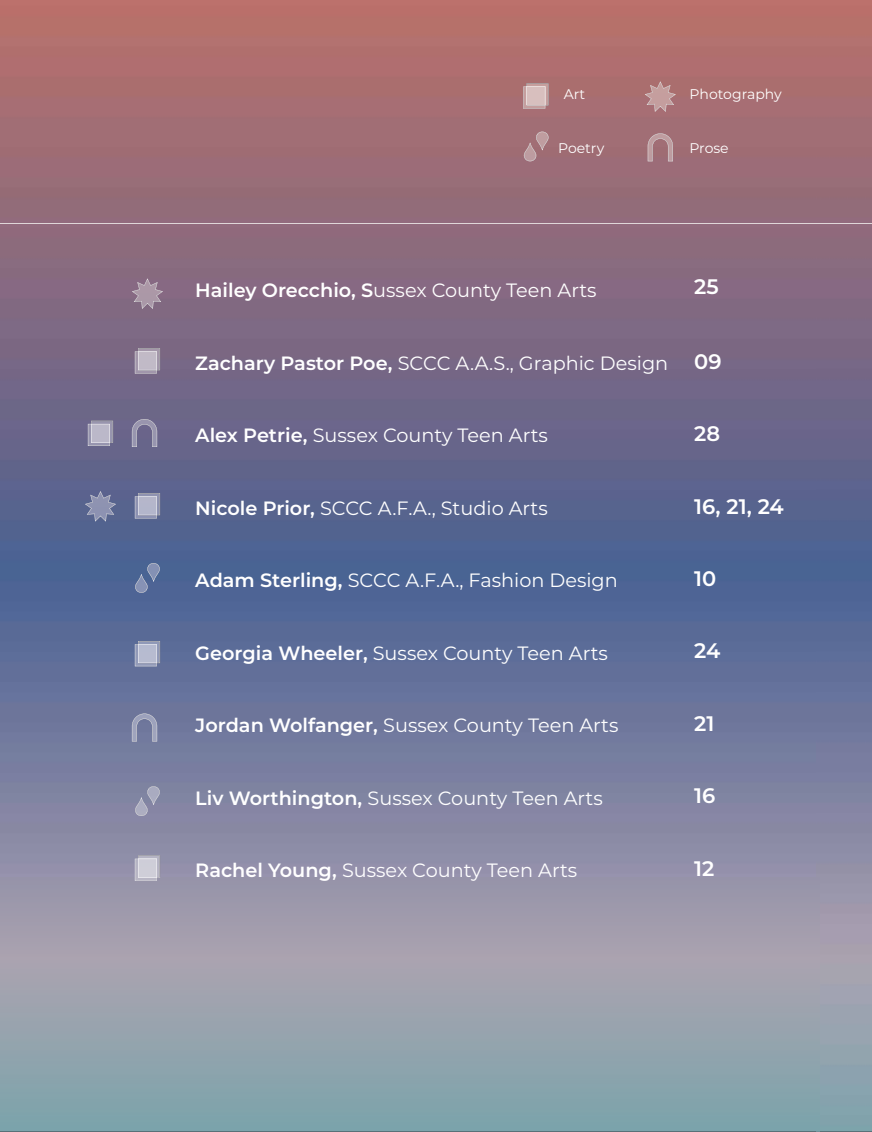
<style>
.page{position:relative;width:872px;height:1132px;background:#fff}
.page>*{position:absolute;margin:0;border:0;box-sizing:border-box;transform-origin:0 0}
.t1{font:600 21px "Montserrat";color:#fff}
.t2{font:19.25px "Montserrat";color:#fff}
.t3{font:14px "Montserrat";color:#fff}
.s1{font-weight:600}
</style>
<div class="page">
<img style="left:0;top:0;width:817px;height:878px">
<img style="left:817px;top:0;width:55px;height:1131px">
<img style="left:0;top:223px;width:872px;height:1px">
<svg style="left:645px;top:81px;width:31px;height:31px"></svg>
<svg style="left:648px;top:133px;width:25px;height:28px"></svg>
<svg style="left:132px;top:419px;width:25px;height:28px"></svg>
<svg style="left:132px;top:713px;width:25px;height:28px"></svg>
<svg style="left:524px;top:132px;width:24px;height:29px"></svg>
<svg style="left:523px;top:83px;width:25px;height:26px"></svg>
<svg style="left:132px;top:278px;width:31px;height:31px"></svg>
<svg style="left:85px;top:491px;width:31px;height:31px"></svg>
<svg style="left:135px;top:563px;width:25px;height:30px"></svg>
<svg style="left:135px;top:786px;width:25px;height:30px"></svg>
<svg style="left:135px;top:348px;width:25px;height:25px"></svg>
<svg style="left:135px;top:493px;width:25px;height:25px"></svg>
<svg style="left:88px;top:421px;width:25px;height:25px"></svg>
<svg style="left:135px;top:641px;width:25px;height:25px"></svg>
<svg style="left:135px;top:855px;width:25px;height:26px"></svg>
<p class="t3" style="left:564px;top:88px;width:23px">Art</p>
<p class="t3" style="left:689px;top:88px;width:94px">Photography</p>
<p class="t3" style="left:558px;top:142px;width:48px">Poetry</p>
<p class="t3" style="left:689px;top:142px;width:41px">Prose</p>
<p class="t2" style="left:195px;top:282px;width:403px"><span class="s1">Hailey Orecchio, S</span>ussex County Teen Arts</p>
<p class="t1" style="left:694px;top:277px;width:26px">25</p>
<p class="t2" style="left:195px;top:355px;width:474px"><span class="s1">Zachary Pastor Poe,</span> SCCC A.A.S., Graphic Design</p>
<p class="t1" style="left:694px;top:352px;width:29px">09</p>
<p class="t2" style="left:195px;top:427px;width:354px"><span class="s1">Alex Petrie,</span> Sussex County Teen Arts</p>
<p class="t1" style="left:694px;top:425px;width:27px">28</p>
<p class="t2" style="left:195px;top:500px;width:354px"><span class="s1">Nicole Prior,</span> SCCC A.F.A., Studio Arts</p>
<p class="t1" style="left:694px;top:497px;width:91px">16, 21, 24</p>
<p class="t2" style="left:195px;top:572px;width:424px"><span class="s1">Adam Sterling,</span> SCCC A.F.A., Fashion Design</p>
<p class="t1" style="left:694px;top:570px;width:24px">10</p>
<p class="t2" style="left:195px;top:645px;width:414px"><span class="s1">Georgia Wheeler,</span> Sussex County Teen Arts</p>
<p class="t1" style="left:694px;top:642px;width:28px">24</p>
<p class="t2" style="left:195px;top:717px;width:425px"><span class="s1">Jordan Wolfanger,</span> Sussex County Teen Arts</p>
<p class="t1" style="left:694px;top:715px;width:22px">21</p>
<p class="t2" style="left:195px;top:790px;width:409px"><span class="s1">Liv Worthington,</span> Sussex County Teen Arts</p>
<p class="t1" style="left:694px;top:787px;width:23px">16</p>
<p class="t2" style="left:195px;top:862px;width:383px"><span class="s1">Rachel Young,</span> Sussex County Teen Arts</p>
<p class="t1" style="left:694px;top:859px;width:22px">12</p>
</div>
